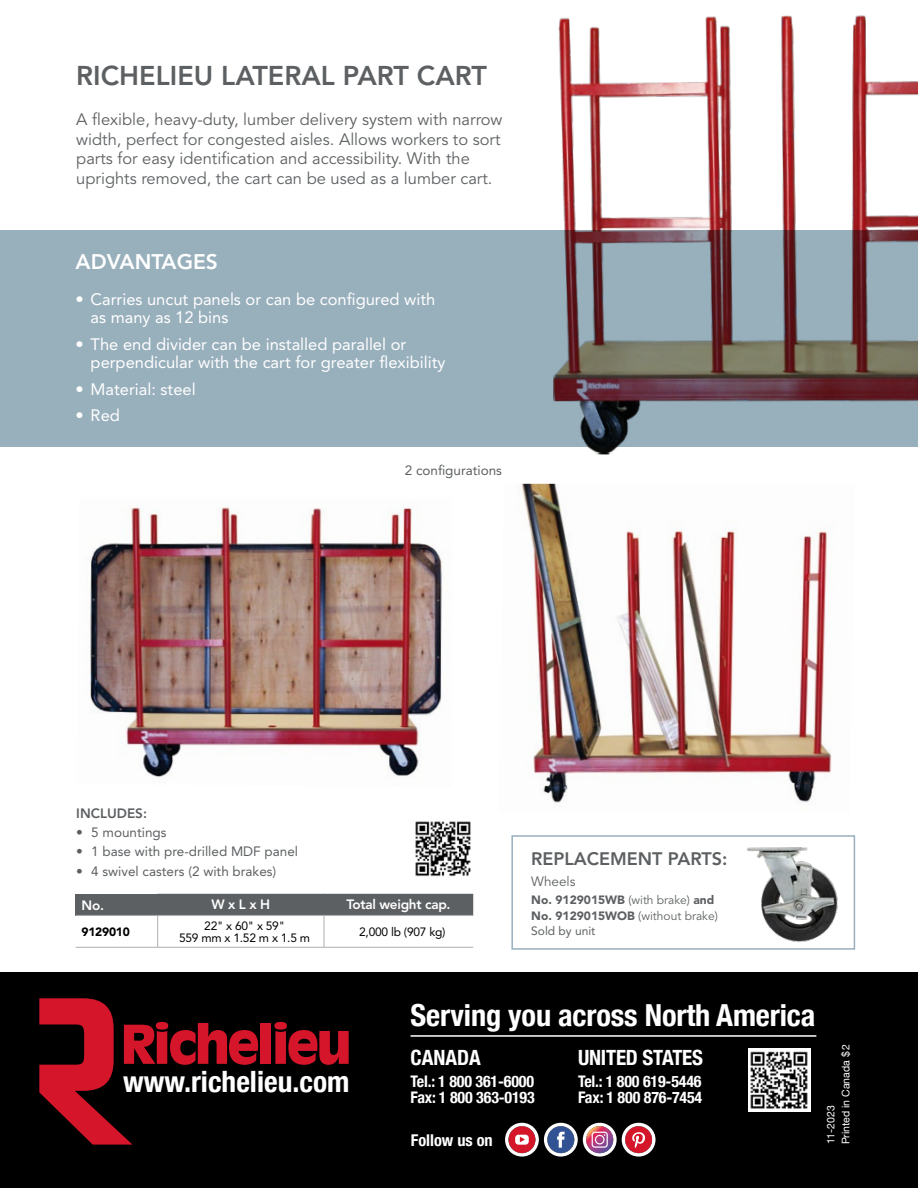
<style>
.page{position:relative;width:918px;height:1188px;background:#fff}
.page>*{position:absolute;margin:0;border:0;box-sizing:border-box;transform-origin:0 0}
.t1{font:700 condensed 30.3px "Helvetica Neue";letter-spacing:-.005em;color:#fff}
.t2{font:700 condensed 29.4px "Helvetica Neue";color:#fff}
.t3{font:800 27px "Avenir LT Std";color:#5d6062}
.t4{font:700 condensed 21px "Helvetica Neue";letter-spacing:-.01em;color:#fff}
.t5{font:800 21px "Avenir LT Std";color:#fff}
.t6{font:800 18px "Avenir LT Std";color:#5d6062}
.t7{font:16.5px/19.5px "Avenir LT Std";color:#5d6062}
.t8{font:16.5px/18px "Avenir LT Std";color:#fff}
.t9{font:16.35px "Helvetica Neue LT 77 Bd Cn";color:#fff}
.t10{font:700 condensed 15.9px/15.8px "Helvetica Neue";letter-spacing:-.01em;color:#fff}
.t11{font:13.5px "Avenir LT Std";color:#5d6062}
.t12{font:800 13.5px "Avenir LT Std";letter-spacing:-.02em;color:#fff}
.t13{font:800 13.5px "Avenir LT Std";color:#5d6062}
.t14{font:13.5px "Avenir LT Std";color:#5d6062}
.t15{font:900 12px/16.5px "Avenir LT Std";color:#5d6062}
.t16{font:12px/12px "Avenir LT Std";letter-spacing:-.02em;color:#000;text-align:center}
.t17{font:12px "Avenir LT Std";color:#5d6062}
.t18{font:900 12px "Avenir LT Std";letter-spacing:-.02em;color:#000}
.t19{font:10.5px/15px "Helvetica Neue";color:#fff}
.s1{font-weight:400}
</style>
<div class="page">
<div style="left:0;top:230px;width:918px;height:217px;background:#98afbc"></div>
<img style="left:553px;top:15px;width:365px;height:440px">
<div style="left:511px;top:835px;width:344px;height:115px;border:2px solid #98afbc"></div>
<img style="left:747px;top:847px;width:91px;height:95px">
<div style="left:76px;top:894px;width:82px;height:21px;background:#5d6062"></div>
<div style="left:158px;top:894px;width:315px;height:21px;background:#5d6062"></div>
<hr style="left:76px;top:915px;width:82px;height:1px;background:#acaeb0">
<hr style="left:158px;top:915px;width:166px;height:1px;background:#acaeb0">
<hr style="left:157px;top:916px;width:1px;height:31px;background:#acaeb0">
<hr style="left:324px;top:915px;width:149px;height:1px;background:#acaeb0">
<hr style="left:324px;top:916px;width:1px;height:31px;background:#acaeb0">
<hr style="left:76px;top:947px;width:82px;height:1px;background:#acaeb0">
<hr style="left:158px;top:947px;width:166px;height:1px;background:#acaeb0">
<hr style="left:324px;top:947px;width:149px;height:1px;background:#acaeb0">
<img style="left:90px;top:507px;width:352px;height:271px">
<img style="left:521px;top:484px;width:311px;height:319px">
<div style="left:0;top:972px;width:918px;height:216px;background:#000"></div>
<hr style="left:411px;top:1035px;width:405px;height:2px;background:#fff">
<img style="left:748px;top:1049px;width:63px;height:62px">
<svg style="left:39px;top:998px;width:219px;height:147px"></svg>
<div style="left:261px;top:1023px;width:10px;height:41px;background:#d5162a"></div>
<svg style="left:274px;top:1022px;width:75px;height:43px"></svg>
<svg style="left:544px;top:1123px;width:34px;height:34px"></svg>
<div style="left:547px;top:1126px;width:27px;height:27px;background:#315394;border-radius:50%"></div>
<svg style="left:557px;top:1132px;width:8px;height:16px"></svg>
<svg style="left:505px;top:1123px;width:34px;height:34px"></svg>
<div style="left:508px;top:1126px;width:27px;height:27px;background:#d5162a;border-radius:50%"></div>
<div style="left:515px;top:1135px;width:14px;height:10px;background:#fff;border-radius:3px"></div>
<svg style="left:520px;top:1137px;width:5px;height:5px"></svg>
<svg style="left:583px;top:1123px;width:34px;height:34px"></svg>
<svg style="left:586px;top:1126px;width:27px;height:27px"></svg>
<svg style="left:592px;top:1132px;width:16px;height:16px"></svg>
<svg style="left:622px;top:1123px;width:34px;height:34px"></svg>
<div style="left:625px;top:1126px;width:27px;height:27px;background:#d5162a;border-radius:50%"></div>
<svg style="left:632px;top:1132px;width:13px;height:16px"></svg>
<img style="left:415px;top:821px;width:56px;height:56px">
<h3 class="t3" style="left:76px;top:60px;width:412px">RICHELIEU LATERAL PART CART</h3>
<p class="t7" style="left:76px;top:111px;width:428px">A flexible, heavy-duty, lumber delivery system with narrow width, perfect for congested aisles. Allows workers to sort parts for easy identification and accessibility. With the uprights removed, the cart can be used as a lumber cart.</p>
<p class="t5" style="left:76px;top:249px;width:144px">ADVANTAGES</p>
<p class="t8" style="left:91px;top:291px;width:346px;text-indent:-15px">• Carries uncut panels or can be configured with as many as 12 bins</p>
<p class="t8" style="left:91px;top:335px;width:356px;text-indent:-15px">• The end divider can be installed parallel or perpendicular with the cart for greater flexibility</p>
<p class="t8" style="left:76px;top:380px;width:122px">• Material: steel</p>
<p class="t8" style="left:76px;top:407px;width:46px">• Red</p>
<p class="t11" style="left:405px;top:462px;width:99px">2 configurations</p>
<p class="t13" style="left:76px;top:805px;width:72px">INCLUDES:</p>
<p class="t11" style="left:76px;top:824px;width:92px">• 5 mountings</p>
<p class="t11" style="left:76px;top:844px;width:223px">• 1 base with pre-drilled MDF panel</p>
<p class="t11" style="left:76px;top:863px;width:202px">• 4 swivel casters (2 with brakes)</p>
<p class="t12" style="left:82px;top:897px;width:24px">No.</p>
<p class="t12" style="left:212px;top:897px;width:60px">W x L x H</p>
<p class="t12" style="left:347px;top:897px;width:105px">Total weight cap.</p>
<p class="t18" style="left:82px;top:924px;width:50px">9129010</p>
<p class="t16" style="left:179px;top:920px;width:133px">22" x 60" x 59"<br>559 mm x 1.52 m x 1.5 m</p>
<p class="t16" style="left:359px;top:926px;width:88px">2,000 lb (907 kg)</p>
<p class="t6" style="left:531px;top:848px;width:198px">REPLACEMENT PARTS:</p>
<p class="t14" style="left:531px;top:873px;width:46px">Wheels</p>
<p class="t15" style="left:531px;top:891px;width:188px">No. 9129015WB <span class="s1">(with brake)</span> and<br>No. 9129015WOB <span class="s1">(without brake)</span></p>
<p class="t17" style="left:531px;top:924px;width:66px">Sold by unit</p>
<h2 class="t2" style="left:123px;top:1057px;width:228px">www.richelieu.com</h2>
<h1 class="t1" style="left:411px;top:990px;width:406px">Serving you across North America</h1>
<p class="t4" style="left:411px;top:1040px;width:72px">CANADA</p>
<p class="t10" style="left:411px;top:1072px;width:126px">Tel.: 1 800 361-6000<br>Fax: 1 800 363-0193</p>
<p class="t4" style="left:578px;top:1040px;width:126px">UNITED STATES</p>
<p class="t10" style="left:578px;top:1072px;width:126px">Tel.: 1 800 619-5446<br>Fax: 1 800 876-7454</p>
<p class="t9" style="left:411px;top:1130px;width:83px">Follow us on</p>
<p class="t19" style="left:824px;top:1144px;width:102px;rotate:-90deg">11-2023<br>Printed in Canada $2</p>
</div>
